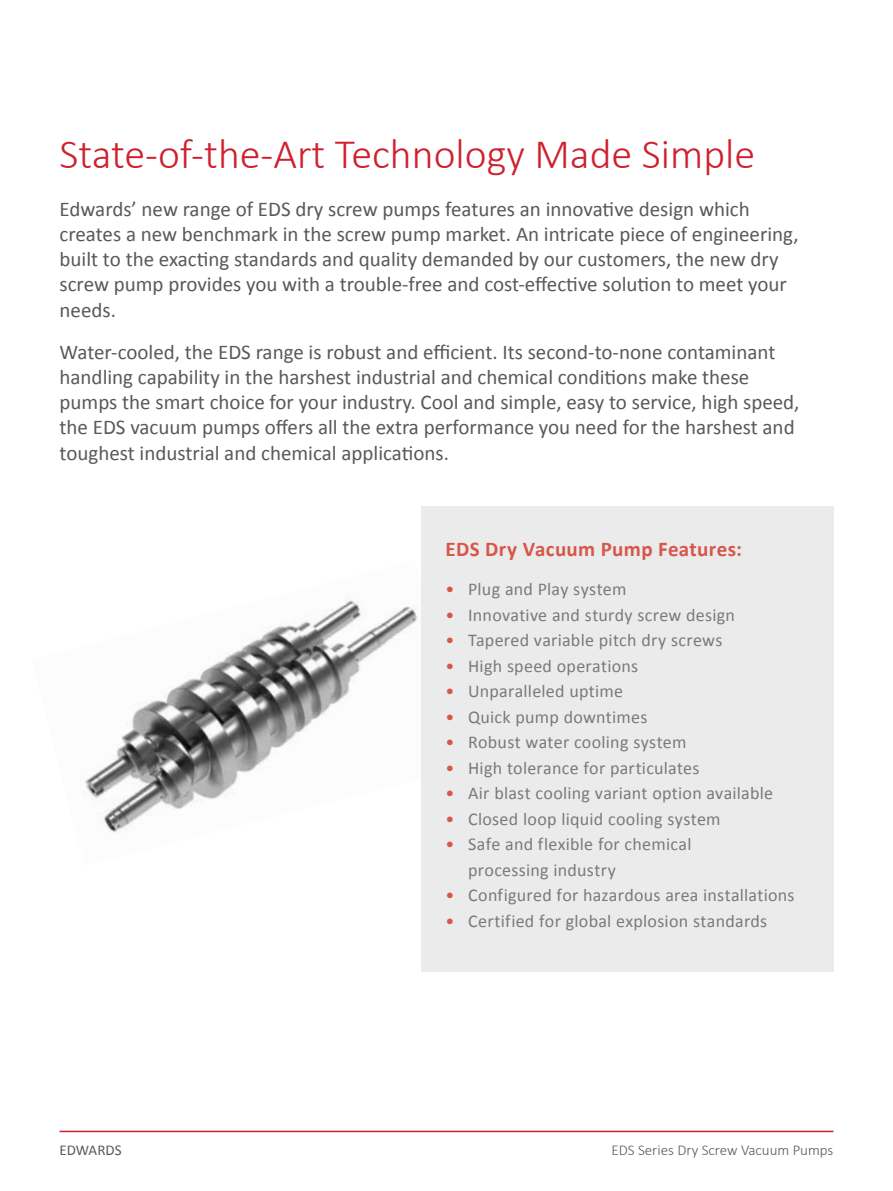
<style>
.page{position:relative;width:893px;height:1191px;background:#fff}
.page>*{position:absolute;margin:0;border:0;box-sizing:border-box;transform-origin:0 0}
.t1{font:300 42px "Calibri";color:#cf202e}
.t2{font:21px/25.2px "Calibri";color:#58595b}
.t3{font:700 21px "Calibri";letter-spacing:.015em;color:#d75649}
.t4{font:18px/25.5px "Calibri";letter-spacing:.015em;color:#797a7d}
.t5{font:300 15px "Calibri";color:#58595b}
.t6{font:15px "Calibri";color:#58595b}
.s1{color:#d75649}
</style>
<div class="page">
<hr style="left:60px;top:1130px;width:773px;height:2px;background:#cf202e">
<img style="left:85px;top:600px;width:333px;height:233px">
<div style="left:421px;top:506px;width:412px;height:466px;background:#ebebec"></div>
<h1 class="t1" style="left:60px;top:128px;width:697px">State-of-the-Art Technology Made Simple</h1>
<p class="t2" style="left:60px;top:196px;width:741px">Edwards’ new range of EDS dry screw pumps features an innovative design which creates a new benchmark in the screw pump market. An intricate piece of engineering, built to the exacting standards and quality demanded by our customers, the new dry screw pump provides you with a trouble-free and cost-effective solution to meet your needs.</p>
<p class="t2" style="left:60px;top:339px;width:741px">Water-cooled, the EDS range is robust and efficient. Its second-to-none contaminant handling capability in the harshest industrial and chemical conditions make these pumps the smart choice for your industry. Cool and simple, easy to service, high speed, the EDS vacuum pumps offers all the extra performance you need for the harshest and toughest industrial and chemical applications.</p>
<p class="t3" style="left:446px;top:536px;width:298px">EDS Dry Vacuum Pump Features:</p>
<p class="t4" style="left:446px;top:576px;width:182px"><span class="s1">•</span> Plug and Play system</p>
<p class="t4" style="left:446px;top:602px;width:291px"><span class="s1">•</span> Innovative and sturdy screw design</p>
<p class="t4" style="left:446px;top:627px;width:278px"><span class="s1">•</span> Tapered variable pitch dry screws</p>
<p class="t4" style="left:446px;top:653px;width:194px"><span class="s1">•</span> High speed operations</p>
<p class="t4" style="left:446px;top:678px;width:179px"><span class="s1">•</span> Unparalleled uptime</p>
<p class="t4" style="left:446px;top:704px;width:203px"><span class="s1">•</span> Quick pump downtimes</p>
<p class="t4" style="left:446px;top:729px;width:242px"><span class="s1">•</span> Robust water cooling system</p>
<p class="t4" style="left:446px;top:755px;width:255px"><span class="s1">•</span> High tolerance for particulates</p>
<p class="t4" style="left:446px;top:780px;width:329px"><span class="s1">•</span> Air blast cooling variant option available</p>
<p class="t4" style="left:446px;top:806px;width:276px"><span class="s1">•</span> Closed loop liquid cooling system</p>
<p class="t4" style="left:468px;top:831px;width:225px;text-indent:-23px"><span class="s1">•</span> Safe and flexible for chemical processing industry</p>
<p class="t4" style="left:446px;top:882px;width:350px"><span class="s1">•</span> Configured for hazardous area installations</p>
<p class="t4" style="left:446px;top:908px;width:323px"><span class="s1">•</span> Certified for global explosion standards</p>
<p class="t6" style="left:60px;top:1141px;width:64px">EDWARDS</p>
<p class="t5" style="left:611px;top:1141px;width:223px">EDS Series Dry Screw Vacuum Pumps</p>
</div>
